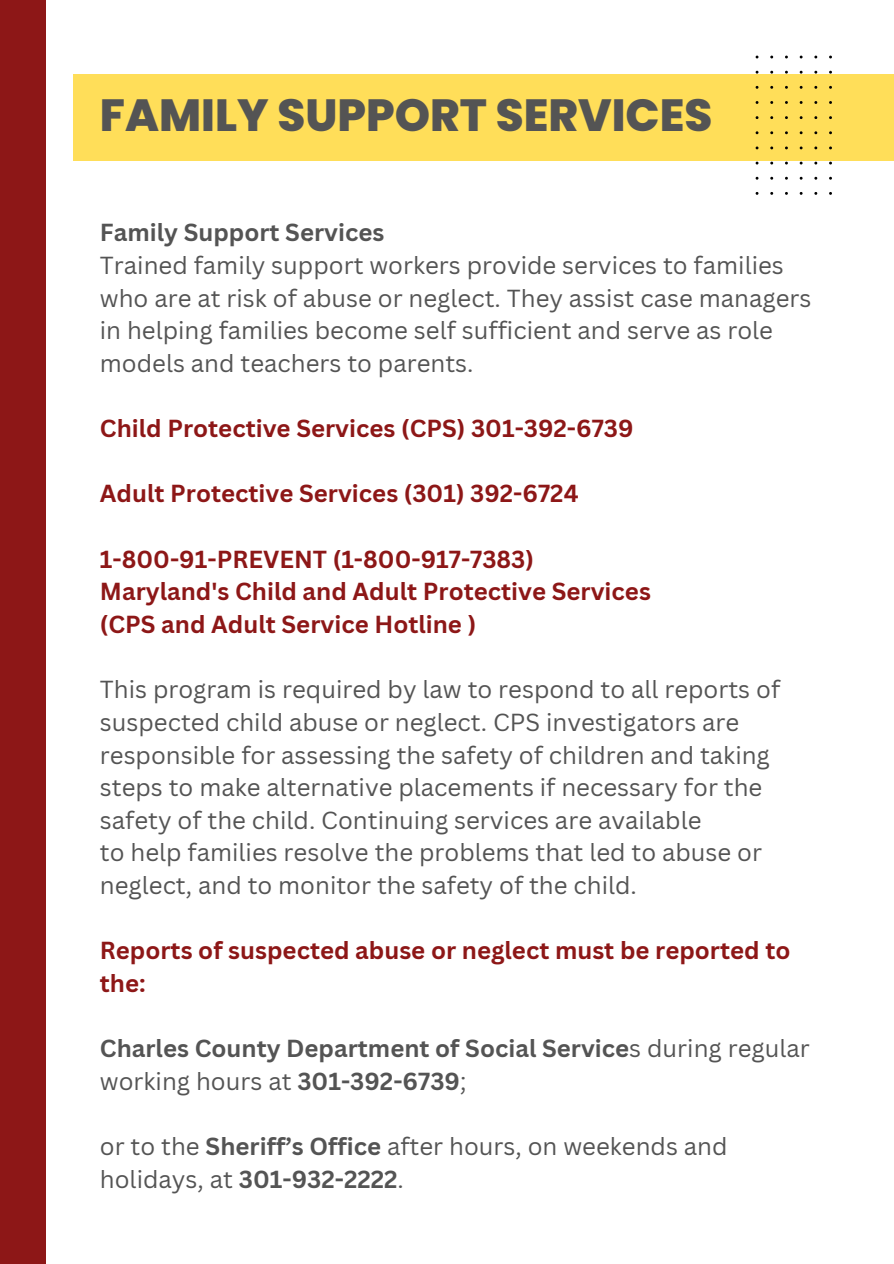
<style>
.page{position:relative;width:894px;height:1264px;background:#fff}
.page>*{position:absolute;margin:0;border:0;box-sizing:border-box;transform-origin:0 0}
.t1{font:800 45px "Poppins";color:#545454}
.t2{font:24px/32.7px "Canva Sans";color:#545454}
.t3{font:700 24px/32.7px "Canva Sans";color:#8d1717}
.t4{font:700 24px/32.7px "Canva Sans";color:#545454}
.s1{font-weight:400}
.s2{font-weight:700}
</style>
<div class="page">
<div style="left:0;top:0;width:46px;height:1263px;background:#8d1717"></div>
<div style="left:73px;top:74px;width:820px;height:87px;background:#ffde59"></div>
<svg style="left:755px;top:56px;width:76px;height:139px"></svg>
<p class="t1" style="left:100px;top:84px;width:613px">FAMILY SUPPORT SERVICES</p>
<h1 class="t4" style="left:100px;top:215px;width:286px">Family Support Services</h1>
<p class="t2" style="left:100px;top:248px;width:712px">Trained family support workers provide services to families who are at risk of abuse or neglect. They assist case managers in helping families become self sufficient and serve as role models and teachers to parents.</p>
<p class="t3" style="left:100px;top:411px;width:535px">Child Protective Services (CPS) 301-392-6739</p>
<h2 class="t3" style="left:100px;top:476px;width:480px">Adult Protective Services (301) 392-6724</h2>
<h2 class="t3" style="left:100px;top:542px;width:552px">1-800-91-PREVENT (1-800-917-7383)<br>Maryland's Child and Adult Protective Services (CPS and Adult Service Hotline )</h2>
<h2 class="t2" style="left:100px;top:672px;width:681px">This program is required by law to respond to all reports of suspected child abuse or neglect. CPS investigators are responsible for assessing the safety of children and taking steps to make alternative placements if necessary for the safety of the child. Continuing services are available</h2>
<p class="t2" style="left:100px;top:835px;width:663px">to help families resolve the problems that led to abuse or neglect, and to monitor the safety of the child.</p>
<p class="t3" style="left:100px;top:933px;width:691px">Reports of suspected abuse or neglect must be reported to the:</p>
<h2 class="t4" style="left:100px;top:1031px;width:711px">Charles County Department of Social Service<span class="s1">s during regular working hours at</span> 301-392-6739<span class="s1">;</span></h2>
<p class="t2" style="left:100px;top:1129px;width:629px">or to the <span class="s2">Sheriff’s Office</span> after hours, on weekends and holidays, at <span class="s2">301-932-2222</span>.</p>
</div>
